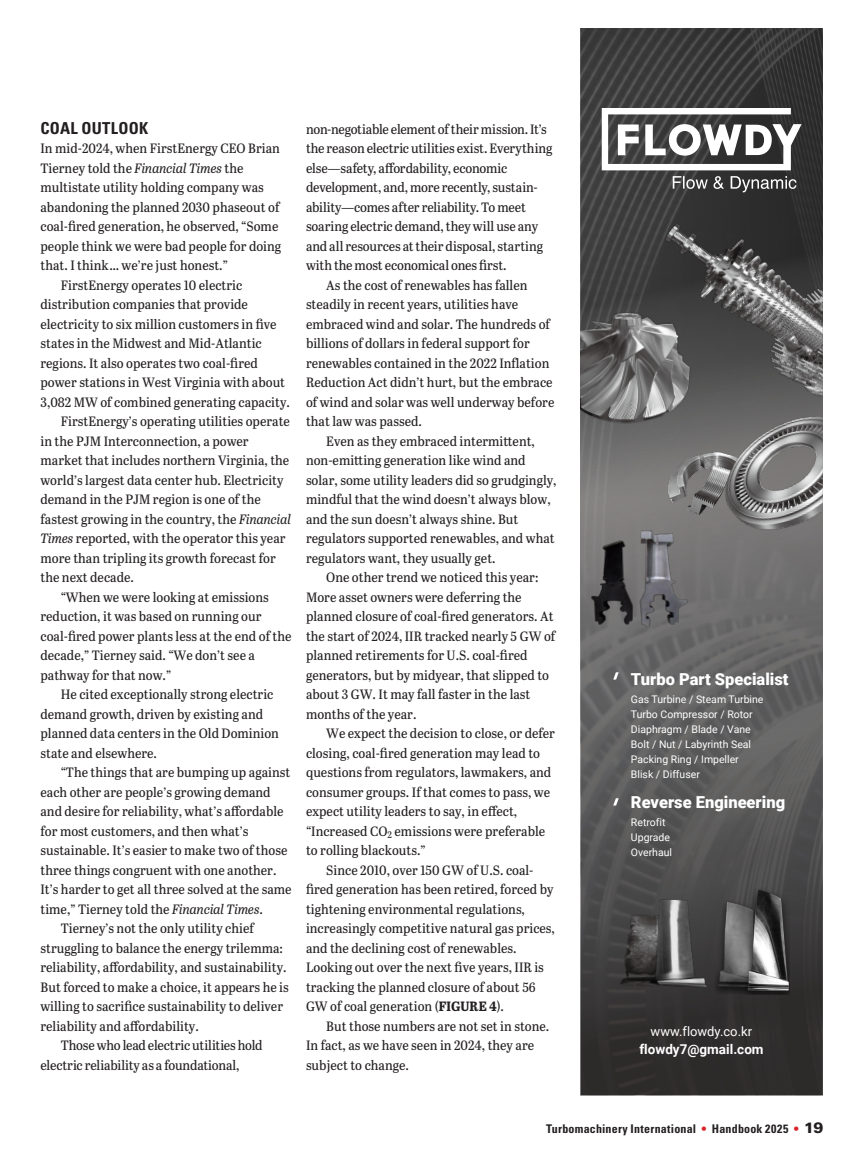
<style>
.page{position:relative;width:864px;height:1161px;background:#fff}
.page>*{position:absolute;margin:0;border:0;box-sizing:border-box;transform-origin:0 0}
.t1{font:900 16.5px "Roboto";color:#fff}
.A_head{font:700 condensed 16.5px "Univers LT Std";letter-spacing:.015em;color:#231f20}
.Body_Indent{font:13.5px/19.5px "Abril Titling Nar";color:#231f20}
.Body_No_Indent{font:13.5px/19.5px "Abril Titling Nar";color:#231f20}
.t2{font:700 13.5px "Roboto";color:#fff}
.t3{font:13.05px "Roboto";color:#fff}
.t4{font:700 condensed 12px "Univers LT Std";letter-spacing:.015em;color:#231f20}
.t5{font:10.5px/15px "Roboto";color:#fff}
.s1{font-style:italic}
.s2{font-weight:700}
.s3{color:#da2128}
.s4{font-weight:900;font-stretch:normal;font-size:15px}
</style>
<div class="page">
<img style="left:580px;top:28px;width:243px;height:413px">
<img style="left:580px;top:441px;width:243px;height:654px">
<img style="left:615px;top:900px;width:24px;height:96px">
<img style="left:639px;top:886px;width:75px;height:110px">
<img style="left:714px;top:893px;width:9px;height:101px">
<img style="left:723px;top:887px;width:67px;height:107px">
<img style="left:589px;top:537px;width:36px;height:96px">
<img style="left:625px;top:522px;width:68px;height:115px">
<img style="left:625px;top:170px;width:198px;height:247px">
<img style="left:580px;top:308px;width:122px;height:120px">
<svg style="left:613px;top:798px;width:6px;height:8px"></svg>
<svg style="left:613px;top:672px;width:6px;height:8px"></svg>
<img style="left:666px;top:437px;width:42px;height:80px">
<img style="left:708px;top:408px;width:115px;height:138px">
<svg style="left:602px;top:108px;width:200px;height:62px"></svg>
<svg style="left:673px;top:176px;width:35px;height:13px"></svg>
<svg style="left:714px;top:176px;width:10px;height:13px"></svg>
<svg style="left:731px;top:176px;width:65px;height:16px"></svg>
<p class="A_head" style="left:40px;top:118px;width:109px">COAL OUTLOOK</p>
<p class="Body_No_Indent" style="left:40px;top:138px;width:242px">In mid-2024, when FirstEnergy CEO Brian Tierney told the <span class="s1">Financial Times</span> the multistate utility holding company was abandoning the planned 2030 phaseout of coal-fired generation, he observed, “Some people think we were bad people for doing that. I think … we’re just honest.”</p>
<p class="Body_Indent" style="left:40px;top:274px;width:251px;text-indent:20px">FirstEnergy operates 10 electric distribution companies that provide electricity to six million customers in five states in the Midwest and Mid-Atlantic regions. It also operates two coal-fired power stations in West Virginia with about 3,082 MW of combined generating capacity.</p>
<p class="Body_Indent" style="left:40px;top:411px;width:252px;text-indent:20px">FirstEnergy’s operating utilities operate in the PJM Interconnection, a power market that includes northern Virginia, the world’s largest data center hub. Electricity demand in the PJM region is one of the fastest growing in the country, the <span class="s1">Financial Times</span> reported, with the operator this year more than tripling its growth forecast for the next decade.</p>
<p class="Body_Indent" style="left:40px;top:586px;width:253px;text-indent:20px">“When we were looking at emissions reduction, it was based on running our coal-fired power plants less at the end of the decade,” Tierney said. “We don’t see a pathway for that now.”</p>
<p class="Body_Indent" style="left:40px;top:684px;width:240px;text-indent:20px">He cited exceptionally strong electric demand growth, driven by existing and planned data centers in the Old Dominion state and elsewhere.</p>
<p class="Body_Indent" style="left:40px;top:762px;width:253px;text-indent:20px">“The things that are bumping up against each other are people’s growing demand and desire for reliability, what’s affordable for most customers, and then what’s sustainable. It’s easier to make two of those three things congruent with one another.<br>It’s harder to get all three solved at the same time,” Tierney told the <span class="s1">Financial Times</span>.</p>
<p class="Body_Indent" style="left:40px;top:918px;width:250px;text-indent:20px">Tierney’s not the only utility chief struggling to balance the energy trilemma: reliability, affordability, and sustainability.<br>But forced to make a choice, it appears he is willing to sacrifice sustainability to deliver reliability and affordability.</p>
<p class="Body_Indent" style="left:40px;top:1035px;width:224px;text-indent:20px">Those who lead electric utilities hold electric reliability as a foundational,</p>
<p class="Body_Indent" style="left:306px;top:118px;width:248px">non-negotiable element of their mission. It’s the reason electric utilities exist. Everything else—safety, affordability, economic development, and, more recently, sustain&shy;ability—comes after reliability. To meet soaring electric demand, they will use any and all resources at their disposal, starting with the most economical ones first.</p>
<p class="Body_Indent" style="left:306px;top:274px;width:250px;text-indent:20px">As the cost of renewables has fallen steadily in recent years, utilities have embraced wind and solar. The hundreds of billions of dollars in federal support for renewables contained in the 2022 Inflation Reduction Act didn’t hurt, but the embrace of wind and solar was well underway before that law was passed.</p>
<p class="Body_Indent" style="left:306px;top:430px;width:252px;text-indent:20px">Even as they embraced intermittent, non-emitting generation like wind and solar, some utility leaders did so grudgingly, mindful that the wind doesn’t always blow, and the sun doesn’t always shine. But regulators supported renewables, and what regulators want, they usually get.</p>
<p class="Body_Indent" style="left:306px;top:567px;width:251px;text-indent:20px">One other trend we noticed this year:<br>More asset owners were deferring the planned closure of coal-fired generators. At the start of 2024, IIR tracked nearly 5 GW of planned retirements for U.S. coal-fired generators, but by midyear, that slipped to about 3 GW. It may fall faster in the last months of the year.</p>
<p class="Body_Indent" style="left:306px;top:723px;width:251px;text-indent:20px">We expect the decision to close, or defer closing, coal-fired generation may lead to questions from regulators, lawmakers, and consumer groups. If that comes to pass, we expect utility leaders to say, in effect, “Increased CO<sub>2</sub> emissions were preferable to rolling blackouts.”</p>
<p class="Body_Indent" style="left:306px;top:859px;width:250px;text-indent:20px">Since 2010, over 150 GW of U.S. coal&shy;fired generation has been retired, forced by tightening environmental regulations, increasingly competitive natural gas prices, and the declining cost of renewables.<br>Looking out over the next five years, IIR is tracking the planned closure of about 56<br>GW of coal generation (<span class="s2">FIGURE 4</span>).</p>
<p class="Body_Indent" style="left:306px;top:1015px;width:245px;text-indent:20px">But those numbers are not set in stone.<br>In fact, as we have seen in 2024, they are subject to change.</p>
<p class="t3" style="left:651px;top:1022px;width:103px">www.flowdy.co.kr</p>
<p class="t1" style="left:631px;top:668px;width:159px">Turbo Part Specialist</p>
<p class="t5" style="left:631px;top:691px;width:134px">Gas Turbine / Steam Turbine<br>Turbo Compressor / Rotor<br>Diaphragm / Blade / Vane<br>Bolt / Nut / Labyrinth Seal<br>Packing Ring / Impeller<br>Blisk / Diffuser</p>
<p class="t1" style="left:631px;top:791px;width:156px">Reverse Engineering</p>
<p class="t5" style="left:631px;top:814px;width:43px">Retrofit<br>Upgrade<br>Overhaul</p>
<p class="t2" style="left:639px;top:1040px;width:126px">flowdy7@gmail.com</p>
<p class="t4" style="left:546px;top:1121px;width:279px">Turbomachinery International <span class="s3">•</span> Handbook 2025 <span class="s3">•</span> <span class="s4">19</span></p>
</div>
